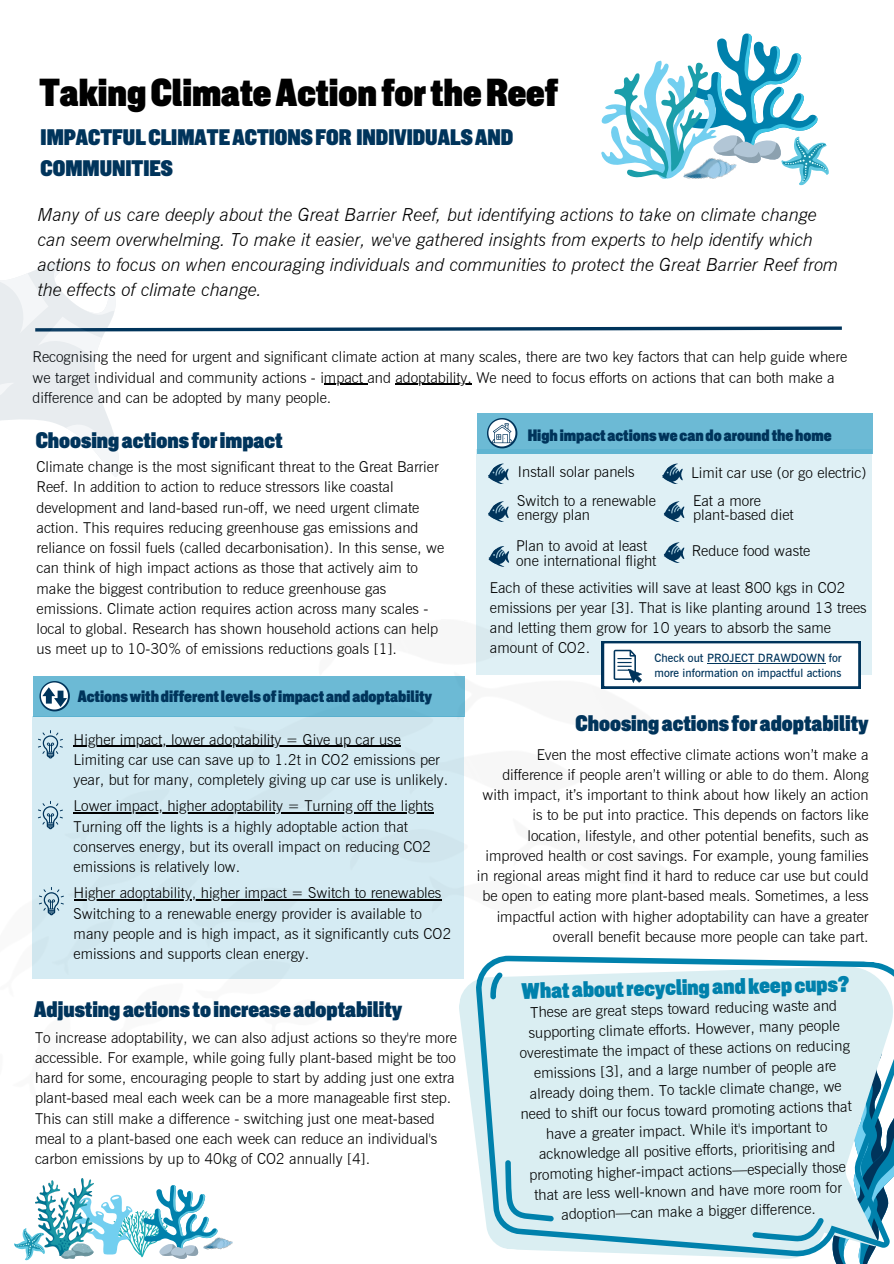
<style>
.page{position:relative;width:894px;height:1264px;background:#fff}
.page>*{position:absolute;margin:0;border:0;box-sizing:border-box;transform-origin:0 0}
.t1{font:39px "New Grotesk Square SIX";color:#000}
.t2{font:22.5px/30.3px "New Grotesk Square SIX";color:#00345b}
.t3{font:22.5px "New Grotesk Square SIX";color:#0081ac}
.t4{font:italic 300 18px/24.8px "News Gothic BT";color:#000}
.t5{font:16.5px "New Grotesk Square SIX";color:#00345b}
.t6{font:300 15px/20.2px "News Gothic BT";color:#000}
.t7{font:600 11.4px/15.3px "News Gothic BT";color:#00345b}
</style>
<div class="page">
<div style="left:476px;top:413px;width:395px;height:40px;background:#6cbad5"></div>
<div style="left:476px;top:449px;width:395px;height:226px;background:#dff0f5"></div>
<svg style="left:601px;top:641px;width:259px;height:47px"></svg>
<div style="left:33px;top:676px;width:431px;height:40px;background:#6cbad5"></div>
<div style="left:33px;top:716px;width:431px;height:263px;background:#d5ebf3"></div>
<svg style="left:663px;top:501px;width:22px;height:20px"></svg>
<svg style="left:488px;top:501px;width:21px;height:20px"></svg>
<svg style="left:488px;top:546px;width:22px;height:20px"></svg>
<svg style="left:663px;top:542px;width:22px;height:20px"></svg>
<svg style="left:0;top:260px;width:845px;height:224px"></svg>
<svg style="left:459px;top:955px;width:434px;height:308px;background:#cce5ec"></svg>
<svg style="left:601px;top:33px;width:228px;height:153px"></svg>
<img style="left:36px;top:1178px;width:57px;height:76px">
<svg style="left:14px;top:1222px;width:37px;height:39px"></svg>
<img style="left:218px;top:1237px;width:15px;height:13px">
<svg style="left:61px;top:1184px;width:157px;height:75px"></svg>
<svg style="left:39px;top:681px;width:31px;height:30px"></svg>
<svg style="left:38px;top:730px;width:25px;height:28px"></svg>
<hr style="left:707px;top:662px;width:118px;height:1px;background:#00345b">
<hr style="left:74px;top:745px;width:327px;height:1px;background:#000">
<hr style="left:74px;top:812px;width:360px;height:1px;background:#000">
<hr style="left:74px;top:899px;width:367px;height:1px;background:#000">
<svg style="left:38px;top:800px;width:25px;height:29px"></svg>
<svg style="left:39px;top:887px;width:24px;height:28px"></svg>
<h1 class="t1" style="left:39px;top:69px;width:520px">TakingClimateActionfortheReef</h1>
<p class="t2" style="left:41px;top:122px;width:474px">IMPACTFULCLIMATEACTIONSFOR INDIVIDUALSAND<br>COMMUNITIES</p>
<p class="t4" style="left:38px;top:202px;width:801px">Many of us care deeply about the Great Barrier Reef, but identifying actions to take on climate change can seem overwhelming. To make it easier, we've gathered insights from experts to help identify which actions to focus on when encouraging individuals and communities to protect the Great Barrier Reef from the effects of climate change.</p>
<p class="t6" style="left:33px;top:347px;width:816px">Recognising the need for urgent and significant climate action at many scales, there are two key factors that can help guide where we target individual and community actions - impact and adoptability. We need to focus efforts on actions that can both make a</p>
<p class="t6" style="left:33px;top:387px;width:300px">difference and can be adopted by many people.</p>
<h4 class="t2" style="left:36px;top:425px;width:248px">Choosingactionsforimpact</h4>
<p class="t6" style="left:37px;top:456px;width:409px">Climate change is the most significant threat to the Great Barrier Reef. In addition to action to reduce stressors like coastal development and land-based run-off, we need urgent climate action. This requires reducing greenhouse gas emissions and reliance on fossil fuels (called decarbonisation). In this sense, we can think of high impact actions as those that actively aim to make the biggest contribution to reduce greenhouse gas emissions. Climate action requires action across many scales - local to global. Research has shown household actions can help us meet up to 10-30% of emissions reductions goals [1].</p>
<p class="t5" style="left:78px;top:686px;width:356px">Actionswithdifferentlevelsofimpactandadoptability</p>
<h6 class="t6" style="left:74px;top:729px;width:376px">Higher impact, lower adoptability = Give up car use<br>Limiting car use can save up to 1.2t in CO2 emissions per year, but for many, completely giving up car use is unlikely.</h6>
<h6 class="t6" style="left:74px;top:795px;width:362px">Lower impact, higher adoptability = Turning off the lights Turning off the lights is a highly adoptable action that conserves energy, but its overall impact on reducing CO2 emissions is relatively low.</h6>
<h6 class="t6" style="left:74px;top:882px;width:379px">Higher adoptability, higher impact = Switch to renewables Switching to a renewable energy provider is available to many people and is high impact, as it significantly cuts CO2 emissions and supports clean energy.</h6>
<p class="t2" style="left:34px;top:994px;width:369px">Adjustingactionstoincreaseadoptability</p>
<h6 class="t6" style="left:35px;top:1027px;width:423px">To increase adoptability, we can also adjust actions so they're more accessible. For example, while going fully plant-based might be too hard for some, encouraging people to start by adding just one extra plant-based meal each week can be a more manageable first step.<br>This can still make a difference - switching just one meat-based meal to a plant-based one each week can reduce an individual's carbon emissions by up to 40kg of CO2 annually [4].</h6>
<p class="t5" style="left:527px;top:425px;width:305px">Highimpactactionswecandoaroundthehome</p>
<p class="t6" style="left:518px;top:461px;width:118px">Install solar panels</p>
<p class="t6" style="left:691px;top:463px;width:177px">Limit car use (or go electric)</p>
<p class="t6" style="left:517px;top:493px;width:140px;line-height:14.7px">Switch to a renewable energy plan</p>
<p class="t6" style="left:693px;top:493px;width:102px;line-height:14.7px">Eat a more plant-based diet</p>
<h6 class="t6" style="left:516px;top:538px;width:142px;line-height:14.7px">Plan to avoid at least one international flight</h6>
<h6 class="t6" style="left:691px;top:540px;width:120px">Reduce food waste</h6>
<h6 class="t6" style="left:489px;top:577px;width:378px">Each of these activities will save at least 800 kgs in CO2 emissions per year [3]. That is like planting around 13 trees and letting them grow for 10 years to absorb the same amount of CO2.</h6>
<h3 class="t7" style="left:654px;top:649px;width:189px">Check out PROJECT DRAWDOWN for more information on impactful actions</h3>
<h6 class="t2" style="left:575px;top:708px;width:294px">Choosingactionsforadoptability</h6>
<p class="t6" style="left:476px;top:744px;width:393px;text-align:right">Even the most effective climate actions won’t make a difference if people aren’t willing or able to do them. Along with impact, it’s important to think about how likely an action is to be put into practice. This depends on factors like location, lifestyle, and other potential benefits, such as improved health or cost savings. For example, young families in regional areas might find it hard to reduce car use but could be open to eating more plant-based meals. Sometimes, a less impactful action with higher adoptability can have a greater overall benefit because more people can take part.</p>
<p class="t3" style="left:521px;top:976px;width:329px;rotate:-1deg">Whataboutrecyclingandkeepcups?</p>
<h6 class="t6" style="left:518px;top:1001px;width:332px;text-align:center;rotate:-1deg">These are great steps toward reducing waste and supporting climate efforts. However, many people overestimate the impact of these actions on reducing emissions [3], and a large number of people are already doing them. To tackle climate change, we need to shift our focus toward promoting actions that have a greater impact. While it's important to acknowledge all positive efforts, prioritising and promoting higher-impact actions—especially those that are less well-known and have more room for adoption—can make a bigger difference.</h6>
</div>
